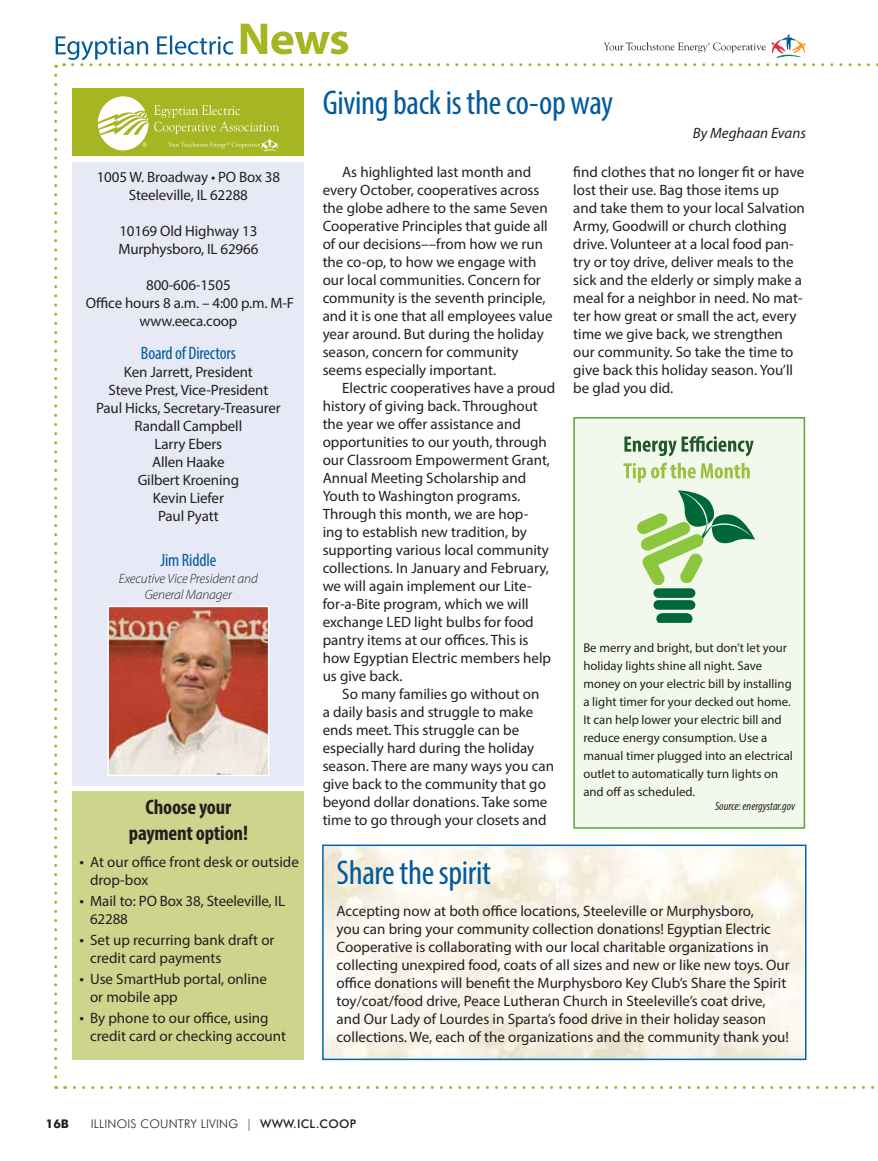
<style>
.page{position:relative;width:878px;height:1161px;background:#fff}
.page>*{position:absolute;margin:0;border:0;box-sizing:border-box;transform-origin:0 0}
.t1{font:condensed 34.5px "Myriad Pro";letter-spacing:-.01em;color:#005a9c}
.t2{font:700 condensed 21px/25.2px "Myriad Pro";letter-spacing:-.01em;color:#231f20;text-align:center}
.t3{font:condensed 18px "Myriad Pro";letter-spacing:-.01em;color:#005a9c}
.t4{font:15px/18px "Myriad Pro";color:#231f20}
.t5{font:italic 15px "Myriad Pro";color:#231f20}
.t6{font:italic 300 13.5px/16.2px "Myriad Pro";letter-spacing:-.01em;color:#231f20;text-align:center}
.t7{font:12.75px/18px "Myriad Pro";color:#231f20}
.t8{font:300 12px "Futura BT";letter-spacing:.02em;color:#231f20}
.t9{font:italic condensed 12px "Myriad Pro";color:#231f20}
.t10{font:700 12px "Futura BT";color:#231f20}
.s1{font-size:16.5px}
.s2{font-weight:500}
</style>
<div class="page">
<svg style="left:65px;top:1086px;width:810px;height:3px"></svg>
<svg style="left:54px;top:75px;width:3px;height:1014px"></svg>
<svg style="left:56px;top:24px;width:822px;height:44px"></svg>
<div style="left:322px;top:845px;width:484px;height:215px;border:2px solid #0066b3"></div>
<div style="left:73px;top:88px;width:231px;height:68px;background:#a6b622"></div>
<div style="left:73px;top:791px;width:231px;height:269px;background:#cdd58c"></div>
<div style="left:73px;top:162px;width:231px;height:623px;background:#e7eaf6"></div>
<svg style="left:98px;top:96px;width:50px;height:55px"></svg>
<svg style="left:154px;top:105px;width:125px;height:46px"></svg>
<img style="left:110px;top:609px;width:156px;height:164px">
<div style="left:107px;top:606px;width:162px;height:170px;border:2px solid #fff"></div>
<div style="left:574px;top:418px;width:230px;height:410px;background:#f3f8ec"></div>
<div style="left:573px;top:417px;width:232px;height:412px;border:2px solid #60a942"></div>
<svg style="left:623px;top:463px;width:126px;height:20px"></svg>
<svg style="left:624px;top:436px;width:129px;height:20px"></svg>
<svg style="left:637px;top:490px;width:118px;height:96px"></svg>
<div style="left:653px;top:588px;width:42px;height:10px;background:#006738;border-radius:5px"></div>
<div style="left:653px;top:600px;width:42px;height:10px;background:#006738;border-radius:5px"></div>
<svg style="left:656px;top:613px;width:36px;height:10px"></svg>
<p class="t4" style="left:97px;top:170px;width:185px;text-align:center">1005 W. Broadway • PO Box 38<br>Steeleville, IL 62288</p>
<p class="t4" style="left:118px;top:224px;width:141px">10169 Old Highway 13<br>Murphysboro, IL 62966</p>
<p class="t4" style="left:86px;top:278px;width:210px;text-align:center">800-606-1505<br>Office hours 8 a.m. – 4:00 p.m. M-F www.eeca.coop</p>
<p class="t3" style="left:141px;top:346px;width:96px">Board of Directors</p>
<p class="t4" style="left:96px;top:364px;width:186px;text-align:center">Ken Jarrett, President<br>Steve Prest, Vice-President<br>Paul Hicks, Secretary-Treasurer<br>Randall Campbell<br>Larry Ebers<br>Allen Haake<br>Gilbert Kroening<br>Kevin Liefer<br>Paul Pyatt</p>
<p class="t3" style="left:160px;top:554px;width:57px">Jim Riddle</p>
<p class="t6" style="left:119px;top:571px;width:140px">Executive Vice President and<br>General Manager</p>
<h2 class="t2" style="left:129px;top:795px;width:121px">Choose your payment option!</h2>
<p class="t4" style="left:90px;top:855px;width:210px;text-indent:-10px"><span class="s1">•</span> At our office front desk or outside drop-box</p>
<p class="t4" style="left:90px;top:894px;width:196px;text-indent:-10px"><span class="s1">•</span> Mail to: PO Box 38, Steeleville, IL<br>62288</p>
<p class="t4" style="left:90px;top:933px;width:186px;text-indent:-10px"><span class="s1">•</span> Set up recurring bank draft or credit card payments</p>
<p class="t4" style="left:90px;top:972px;width:178px;text-indent:-10px"><span class="s1">•</span> Use SmartHub portal, online or mobile app</p>
<p class="t4" style="left:90px;top:1011px;width:197px;text-indent:-10px"><span class="s1">•</span> By phone to our office, using credit card or checking account</p>
<h1 class="t1" style="left:323px;top:89px;width:292px">Giving back is the co-op way</h1>
<p class="t5" style="left:693px;top:124px;width:114px">By Meghaan Evans</p>
<p class="t4" style="left:323px;top:164px;width:231px;text-indent:20px">As highlighted last month and every October, cooperatives across the globe adhere to the same Seven Cooperative Principles that guide all of our decisions––from how we run the co-op, to how we engage with our local communities. Concern for community is the seventh principle, and it is one that all employees value year around. But during the holiday season, concern for community seems especially important.</p>
<p class="t4" style="left:323px;top:380px;width:234px;text-indent:20px">Electric cooperatives have a proud history of giving back. Throughout the year we offer assistance and opportunities to our youth, through our Classroom Empowerment Grant,<br>Annual Meeting Scholarship and<br>Youth to Washington programs.<br>Through this month, we are hop-<br>ing to establish new tradition, by supporting various local community collections. In January and February, we will again implement our Lite&shy;for-a-Bite program, which we will exchange LED light bulbs for food pantry items at our offices. This is how Egyptian Electric members help us give back.</p>
<p class="t4" style="left:323px;top:686px;width:233px;text-indent:20px">So many families go without on<br>a daily basis and struggle to make ends meet. This struggle can be especially hard during the holiday season. There are many ways you can give back to the community that go beyond dollar donations. Take some time to go through your closets and</p>
<p class="t4" style="left:573px;top:164px;width:233px">find clothes that no longer fit or have lost their use. Bag those items up and take them to your local Salvation Army, Goodwill or church clothing drive. Volunteer at a local food pan&shy;try or toy drive, deliver meals to the sick and the elderly or simply make a meal for a neighbor in need. No mat&shy;ter how great or small the act, every time we give back, we strengthen our community. So take the time to give back this holiday season. You’ll be glad you did.</p>
<p class="t7" style="left:583px;top:640px;width:211px">Be merry and bright, but don’t let your holiday lights shine all night. Save money on your electric bill by installing a light timer for your decked out home.<br>It can help lower your electric bill and reduce energy consumption. Use a manual timer plugged into an electrical outlet to automatically turn lights on and off as scheduled.</p>
<p class="t9" style="left:715px;top:799px;width:81px">Source: energystar.gov</p>
<h1 class="t1" style="left:336px;top:860px;width:156px">Share the spirit</h1>
<p class="t4" style="left:336px;top:903px;width:454px">Accepting now at both office locations, Steeleville or Murphysboro,<br>you can bring your community collection donations! Egyptian Electric Cooperative is collaborating with our local charitable organizations in collecting unexpired food, coats of all sizes and new or like new toys. Our office donations will benefit the Murphysboro Key Club’s Share the Spirit toy/coat/food drive, Peace Lutheran Church in Steeleville’s coat drive, and Our Lady of Lourdes in Sparta’s food drive in their holiday season collections. We, each of the organizations and the community thank you!</p>
<p class="t10" style="left:46px;top:1119px;width:25px">16B</p>
<p class="t8" style="left:91px;top:1116px;width:267px">ILLINOIS COUNTRY LIVING | <span class="s2">WWW.ICL.COOP</span></p>
</div>
